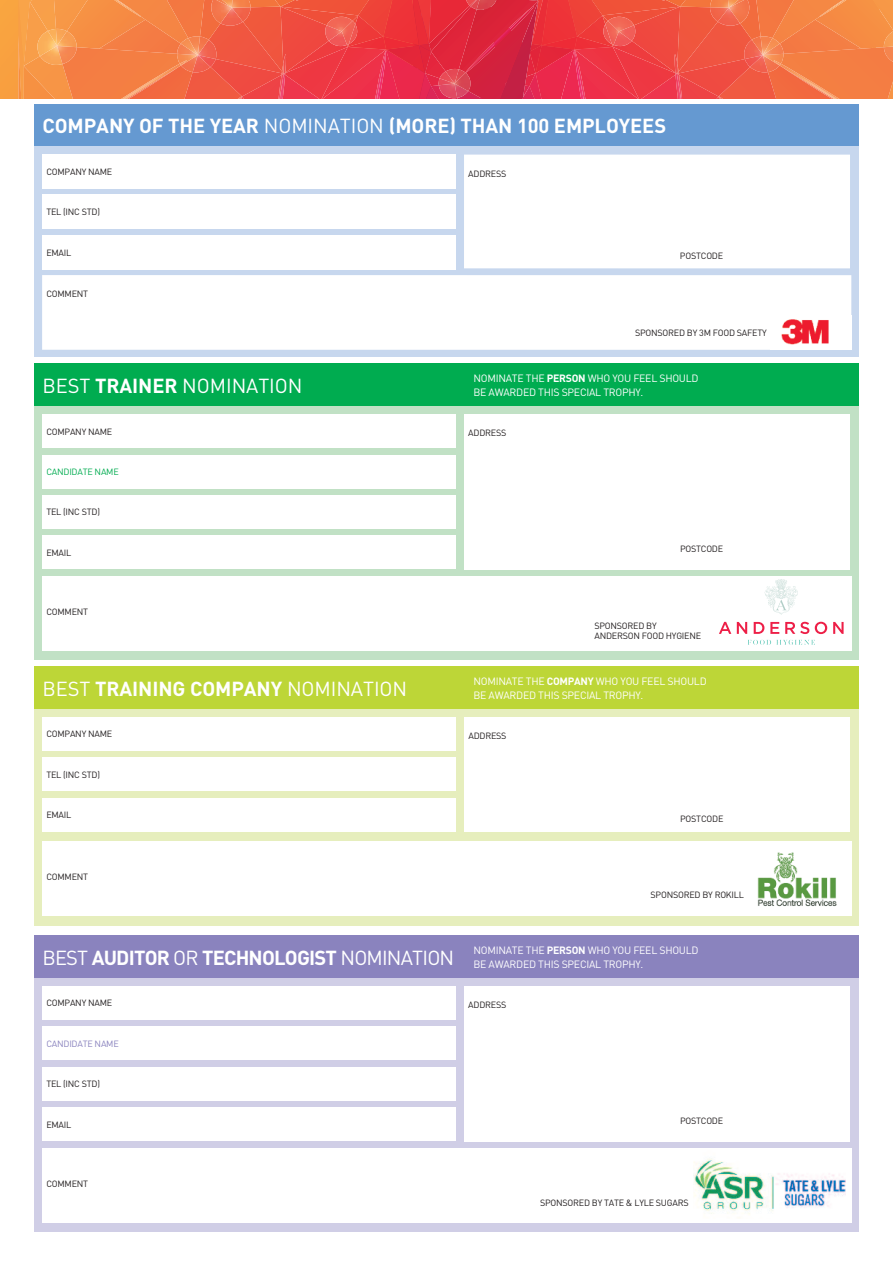
<style>
.page{position:relative;width:893px;height:1263px;background:#fff}
.page>*{position:absolute;margin:0;border:0;box-sizing:border-box;transform-origin:0 0}
.t1{font:20.1px "DIN Bold";letter-spacing:-.005em;color:#fff}
.t2{font:20.1px "DIN Bold";letter-spacing:-.04em;color:#fff}
.t3{font:20.1px "DIN";letter-spacing:-.005em;color:#fff}
.t4{font:10.5px/13.5px "DIN";letter-spacing:-.025em;color:#fff}
.t5{font:9px/10.5px "DIN";letter-spacing:-.025em;color:#231f20}
.t6{font:9px "DIN";letter-spacing:-.025em;color:#00ac50}
.t7{font:9px "DIN";letter-spacing:-.025em;color:#8a83be}
.s1{font-family:"DIN"}
.s2{font-weight:700}
.s3{font-family:"DIN Bold"}
</style>
<div class="page">
<div style="left:0;top:0;width:18px;height:98px;background:#f9a140"></div>
<svg style="left:18px;top:0;width:875px;height:98px;background:#ef5d45"></svg>
<img style="left:466px;top:6px;width:68px;height:67px">
<img style="left:465px;top:7px;width:67px;height:65px">
<div style="left:34px;top:104px;width:825px;height:42px;background:#6599d1"></div>
<div style="left:34px;top:147px;width:825px;height:210px;background:#c7d7ee"></div>
<div style="left:42px;top:155px;width:413px;height:34px;background:#fff"></div>
<div style="left:464px;top:155px;width:386px;height:113px;background:#fff"></div>
<div style="left:42px;top:195px;width:413px;height:34px;background:#fff"></div>
<div style="left:42px;top:235px;width:413px;height:34px;background:#fff"></div>
<div style="left:42px;top:275px;width:809px;height:75px;background:#fff"></div>
<img style="left:781px;top:319px;width:48px;height:26px">
<div style="left:34px;top:364px;width:825px;height:42px;background:#00ac50"></div>
<div style="left:34px;top:406px;width:825px;height:254px;background:#c1e1c5"></div>
<div style="left:42px;top:414px;width:413px;height:34px;background:#fff"></div>
<div style="left:464px;top:414px;width:386px;height:155px;background:#fff"></div>
<div style="left:42px;top:454px;width:413px;height:34px;background:#fff"></div>
<div style="left:42px;top:495px;width:413px;height:34px;background:#fff"></div>
<div style="left:42px;top:535px;width:413px;height:34px;background:#fff"></div>
<div style="left:42px;top:577px;width:809px;height:74px;background:#fff"></div>
<svg style="left:719px;top:622px;width:12px;height:12px"></svg>
<svg style="left:737px;top:622px;width:10px;height:12px"></svg>
<svg style="left:754px;top:622px;width:10px;height:12px"></svg>
<svg style="left:770px;top:622px;width:9px;height:12px"></svg>
<svg style="left:785px;top:622px;width:24px;height:12px"></svg>
<svg style="left:815px;top:622px;width:12px;height:12px"></svg>
<svg style="left:833px;top:622px;width:11px;height:12px"></svg>
<svg style="left:748px;top:640px;width:67px;height:5px"></svg>
<svg style="left:765px;top:579px;width:33px;height:35px"></svg>
<div style="left:34px;top:667px;width:825px;height:42px;background:#bdd637"></div>
<div style="left:34px;top:709px;width:825px;height:217px;background:#e6eebd"></div>
<div style="left:42px;top:717px;width:413px;height:34px;background:#fff"></div>
<div style="left:464px;top:717px;width:386px;height:114px;background:#fff"></div>
<div style="left:42px;top:757px;width:413px;height:34px;background:#fff"></div>
<div style="left:42px;top:798px;width:413px;height:34px;background:#fff"></div>
<div style="left:42px;top:841px;width:809px;height:75px;background:#fff"></div>
<img style="left:757px;top:852px;width:80px;height:55px">
<div style="left:34px;top:936px;width:825px;height:42px;background:#8a83be"></div>
<div style="left:34px;top:978px;width:825px;height:254px;background:#d0cee6"></div>
<div style="left:42px;top:986px;width:413px;height:34px;background:#fff"></div>
<div style="left:464px;top:986px;width:386px;height:155px;background:#fff"></div>
<div style="left:42px;top:1026px;width:413px;height:34px;background:#fff"></div>
<div style="left:42px;top:1067px;width:413px;height:34px;background:#fff"></div>
<div style="left:42px;top:1107px;width:413px;height:34px;background:#fff"></div>
<div style="left:42px;top:1148px;width:809px;height:75px;background:#fff"></div>
<img style="left:693px;top:1159px;width:152px;height:56px">
<h1 class="t1" style="left:42px;top:113px;width:625px">COMPANY OF THE YEAR <span class="s1">NOMINATION</span> (MORE) THAN 100 EMPLOYEES</h1>
<p class="t5" style="left:46px;top:166px;width:67px">COMPANY NAME</p>
<p class="t5" style="left:468px;top:168px;width:40px">ADDRESS</p>
<p class="t5" style="left:46px;top:207px;width:55px">TEL (INC STD)</p>
<p class="t5" style="left:46px;top:247px;width:27px">EMAIL</p>
<p class="t5" style="left:46px;top:289px;width:43px">COMMENT</p>
<p class="t5" style="left:680px;top:251px;width:45px">POSTCODE</p>
<p class="t5" style="left:635px;top:327px;width:133px">SPONSORED BY 3M FOOD SAFETY</p>
<h1 class="t3" style="left:42px;top:373px;width:261px">BEST <span class="s2">TRAINER</span> NOMINATION</h1>
<p class="t4" style="left:473px;top:372px;width:227px">NOMINATE THE <span class="s3">PERSON</span> WHO YOU FEEL SHOULD<br>BE AWARDED THIS SPECIAL TROPHY.</p>
<p class="t5" style="left:46px;top:426px;width:67px">COMPANY NAME</p>
<p class="t5" style="left:468px;top:428px;width:40px">ADDRESS</p>
<p class="t6" style="left:46px;top:466px;width:74px">CANDIDATE NAME</p>
<p class="t5" style="left:46px;top:507px;width:55px">TEL (INC STD)</p>
<p class="t5" style="left:46px;top:547px;width:27px">EMAIL</p>
<p class="t5" style="left:46px;top:607px;width:43px">COMMENT</p>
<p class="t5" style="left:680px;top:543px;width:45px">POSTCODE</p>
<p class="t5" style="left:594px;top:620px;width:108px">SPONSORED BY<br>ANDERSON FOOD HYGIENE</p>
<h1 class="t1" style="left:42px;top:675px;width:366px"><span class="s1">BEST</span> TRAINING COMPANY <span class="s1">NOMINATION</span></h1>
<p class="t4" style="left:473px;top:674px;width:235px">NOMINATE THE <span class="s3">COMPANY</span> WHO YOU FEEL SHOULD<br>BE AWARDED THIS SPECIAL TROPHY.</p>
<p class="t5" style="left:46px;top:728px;width:67px">COMPANY NAME</p>
<p class="t5" style="left:468px;top:730px;width:40px">ADDRESS</p>
<p class="t5" style="left:46px;top:769px;width:55px">TEL (INC STD)</p>
<p class="t5" style="left:46px;top:809px;width:27px">EMAIL</p>
<p class="t5" style="left:46px;top:871px;width:43px">COMMENT</p>
<p class="t5" style="left:680px;top:813px;width:45px">POSTCODE</p>
<p class="t5" style="left:651px;top:890px;width:95px">SPONSORED BY ROKILL</p>
<h1 class="t2" style="left:42px;top:944px;width:413px"><span class="s1">BEST</span> AUDITOR <span class="s1">OR</span> TECHNOLOGIST <span class="s1">NOMINATION</span></h1>
<p class="t4" style="left:473px;top:943px;width:227px">NOMINATE THE <span class="s3">PERSON</span> WHO YOU FEEL SHOULD<br>BE AWARDED THIS SPECIAL TROPHY.</p>
<p class="t5" style="left:46px;top:998px;width:67px">COMPANY NAME</p>
<p class="t5" style="left:468px;top:1000px;width:40px">ADDRESS</p>
<p class="t7" style="left:46px;top:1038px;width:74px">CANDIDATE NAME</p>
<p class="t5" style="left:46px;top:1078px;width:55px">TEL (INC STD)</p>
<p class="t5" style="left:46px;top:1119px;width:27px">EMAIL</p>
<p class="t5" style="left:46px;top:1179px;width:43px">COMMENT</p>
<p class="t5" style="left:680px;top:1115px;width:45px">POSTCODE</p>
<p class="t5" style="left:540px;top:1197px;width:150px">SPONSORED BY TATE &amp; LYLE SUGARS</p>
</div>
